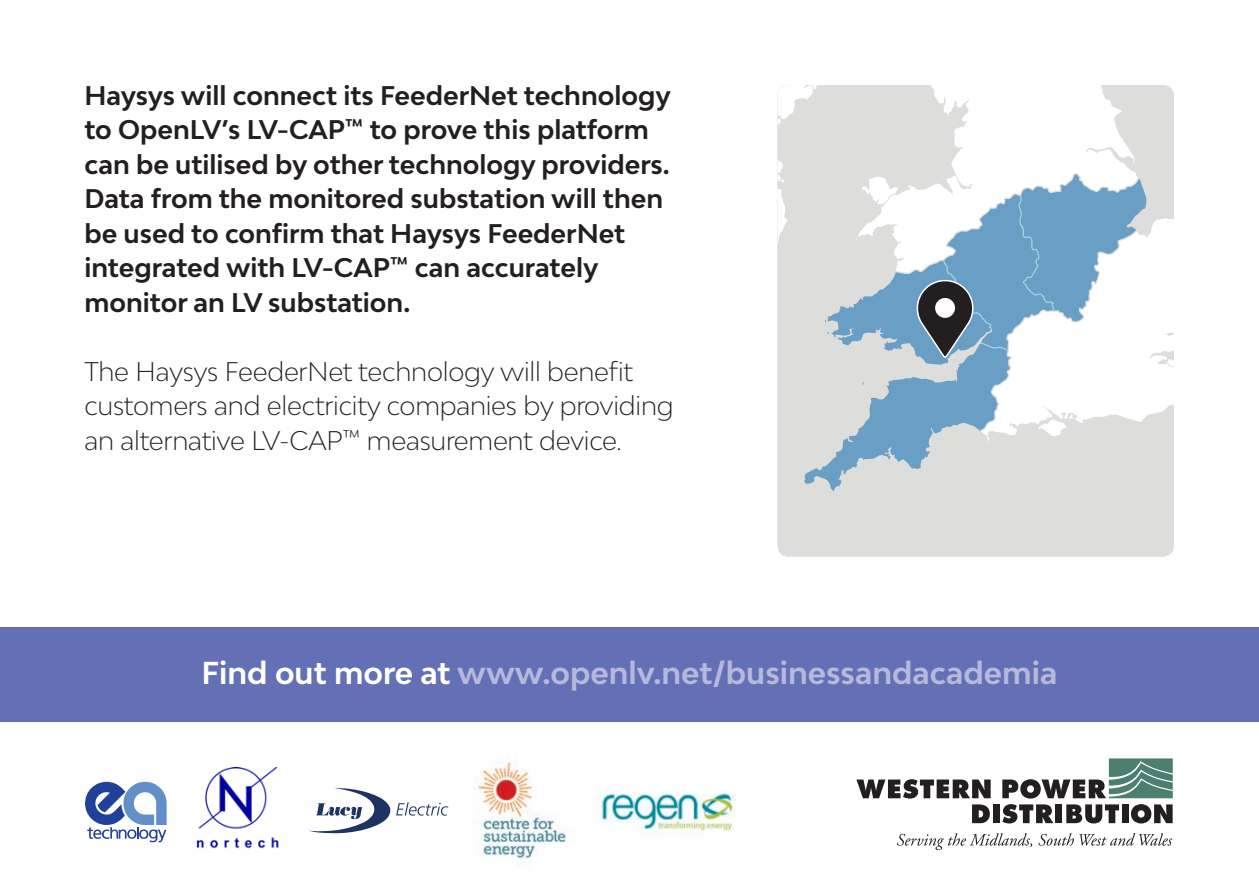
<style>
.page{position:relative;width:1259px;height:893px;background:#fff}
.page>*{position:absolute;margin:0;border:0;box-sizing:border-box;transform-origin:0 0}
.t1{font:700 30px "Bw Modelica";color:#b7b9dc}
.t2{font:700 25.5px/34.5px "Bw Modelica";color:#231f20}
.t3{font:300 25.5px/34.5px "Bw Modelica";letter-spacing:-.01em;color:#231f20}
.s1{color:#fff}
</style>
<div class="page">
<div style="left:0;top:627px;width:1259px;height:95px;background:#6470b5"></div>
<div style="left:777px;top:85px;width:397px;height:471px;background:#dddddb"></div>
<div style="left:777px;top:273px;width:27px;height:87px;background:#dddddb"></div>
<svg style="left:777px;top:85px;width:361px;height:188px;fill:#dddddb"></svg>
<svg style="left:804px;top:174px;width:342px;height:317px;background:#cbd5da"></svg>
<svg style="left:911px;top:195px;width:263px;height:246px"></svg>
<div style="left:935px;top:298px;width:20px;height:20px;background:#fff;border-radius:50%"></div>
<svg style="left:85px;top:782px;width:82px;height:60px"></svg>
<img style="left:196px;top:768px;width:83px;height:81px">
<svg style="left:308px;top:788px;width:140px;height:46px"></svg>
<img style="left:473px;top:762px;width:94px;height:100px">
<img style="left:597px;top:793px;width:138px;height:44px">
<svg style="left:856px;top:779px;width:134px;height:44px"></svg>
<div style="left:993px;top:804px;width:7px;height:19px;background:#231f20"></div>
<svg style="left:897px;top:833px;width:135px;height:17px"></svg>
<svg style="left:1038px;top:833px;width:134px;height:13px"></svg>
<svg style="left:1002px;top:758px;width:170px;height:65px"></svg>
<p class="t2" style="left:84px;top:78px;width:588px">Haysys will connect its FeederNet technology to OpenLV’s LV-CAP™ to prove this platform can be utilised by other technology providers.<br>Data from the monitored substation will then be used to confirm that Haysys FeederNet integrated with LV-CAP™ can accurately monitor an LV substation.</p>
<p class="t3" style="left:84px;top:354px;width:591px">The Haysys FeederNet technology will benefit customers and electricity companies by providing an alternative LV-CAP™ measurement device.</p>
<p class="t1" style="left:202px;top:653px;width:857px"><span class="s1">Find out more at</span> www.openlv.net/businessandacademia</p>
</div>
